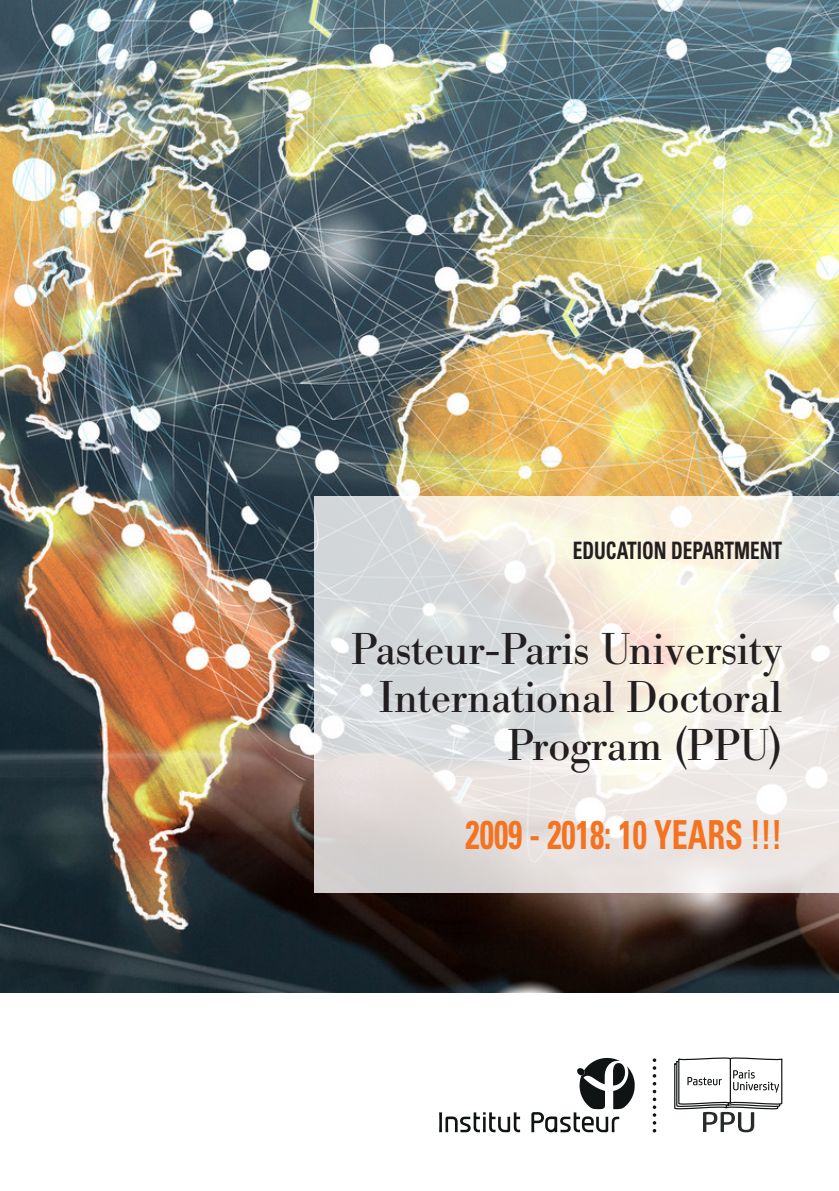
<style>
.page{position:relative;width:839px;height:1191px;background:#fff}
.page>*{position:absolute;margin:0;border:0;box-sizing:border-box;transform-origin:0 0}
.t1{font:44px/48px "Bodoni BE";color:#231f20;text-align:right}
.t2{font:700 condensed 40px "Univers LT";color:#f47321;scale:.8 1}
.t3{font:700 condensed 24px "Univers LT";color:#231f20;scale:.8 1}
</style>
<div class="page">
<svg style="left:439px;top:1112px;width:81px;height:20px"></svg>
<svg style="left:531px;top:1058px;width:103px;height:74px"></svg>
<svg style="left:652px;top:1058px;width:4px;height:74px"></svg>
<svg style="left:703px;top:1112px;width:51px;height:20px"></svg>
<div style="left:725px;top:1060px;width:53px;height:52px;border:1px solid #0f1313;border-radius:3px"></div>
<div style="left:727px;top:1058px;width:53px;height:51px;border:1px solid #0f1313;border-radius:3px"></div>
<svg style="left:729px;top:1056px;width:52px;height:50px"></svg>
<div style="left:729px;top:1055px;width:53px;height:52px;border:1px solid #0f1313;border-radius:3px"></div>
<div style="left:674px;top:1060px;width:52px;height:52px;border:1px solid #0f1313;border-radius:3px"></div>
<div style="left:676px;top:1058px;width:52px;height:51px;border:1px solid #0f1313;border-radius:3px"></div>
<div style="left:678px;top:1056px;width:52px;height:50px;background:#fff;border-radius:3px"></div>
<div style="left:678px;top:1055px;width:53px;height:52px;border:1px solid #0f1313;border-radius:3px"></div>
<svg style="left:732px;top:1070px;width:46px;height:23px"></svg>
<svg style="left:687px;top:1077px;width:34px;height:8px"></svg>
<img style="left:0;top:0;width:838px;height:992px">
<svg style="left:314px;top:496px;width:524px;height:397px;background:#e8e5e0"></svg>
<p class="t3" style="left:572px;top:536px;width:263px">EDUCATION DEPARTMENT</p>
<p class="t1" style="left:351px;top:626px;width:432px">Pasteur-Paris University<br>International Doctoral<br>Program (PPU)</p>
<p class="t2" style="left:465px;top:810px;width:397px">2009 - 2018: 10 YEARS !!!</p>
</div>
